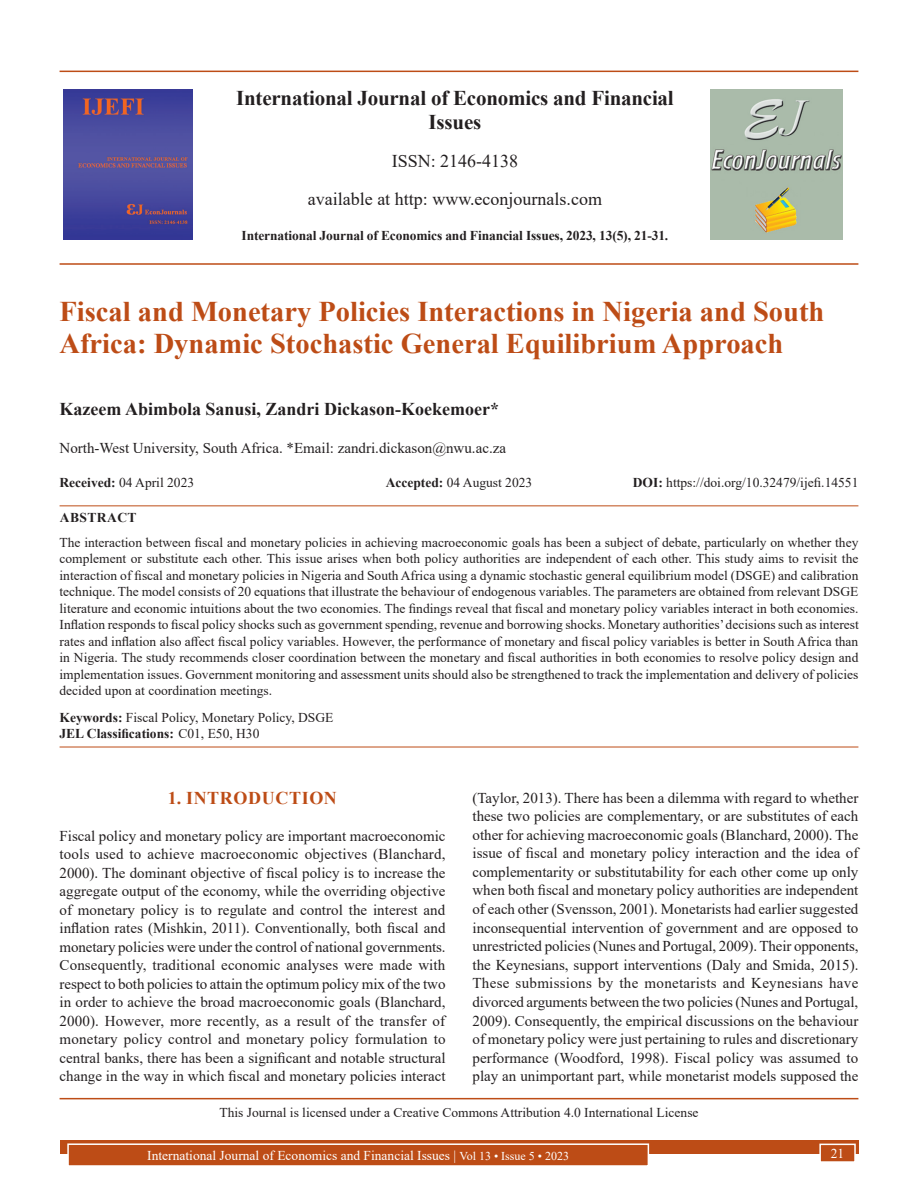
<style>
.page{position:relative;width:918px;height:1188px;background:#fff}
.page>*{position:absolute;margin:0;border:0;box-sizing:border-box;transform-origin:0 0}
.AT{font:700 28.5px/31.5px "Times New Roman";color:#bd4c16}
.Issue_details{font:700 21px/24px "Times New Roman";letter-spacing:-.01em;color:#231f20;text-align:center}
.Issue_details-2{font:18px "Times New Roman";color:#231f20}
.AU{font:700 18px "Times New Roman";color:#231f20}
.t1{font:700 18px "Times New Roman";letter-spacing:.035em;color:#bd4c16}
.TX{font:15px/18.6px "Times New Roman";color:#231f20;text-align:justify}
.AFF{font:15px "Times New Roman";color:#231f20}
.ABS{font:13.5px/16.5px "Times New Roman";color:#231f20;text-align:justify}
.HIS{font:13.5px "Times New Roman";color:#231f20}
.CCA{font:13.5px "Times New Roman";color:#231f20}
.KWD{font:13.5px/16.2px "Times New Roman";color:#231f20}
.Folio{font:13.5px "Times New Roman";color:#fff}
.Issue_details-3{font:700 13.5px "Times New Roman";letter-spacing:-.01em;color:#231f20}
.ABSH{font:700 13.5px "Times New Roman";letter-spacing:.035em;color:#231f20}
.s1{font-weight:700}
.s2{font-size:12px}
</style>
<div class="page">
<hr style="left:60px;top:71px;width:798px;height:1px;background:#bd4c16">
<hr style="left:60px;top:263px;width:798px;height:2px;background:#bd4c16">
<img style="left:64px;top:89px;width:129px;height:151px">
<img style="left:711px;top:89px;width:132px;height:150px">
<div style="left:60px;top:1140px;width:798px;height:13px;background:#bd4c16"></div>
<div style="left:68px;top:1144px;width:580px;height:22px;background:#bd4c16"></div>
<div style="left:67px;top:1143px;width:582px;height:24px;border:2px solid #fff"></div>
<div style="left:820px;top:1144px;width:35px;height:18px;background:#bd4c16"></div>
<div style="left:819px;top:1144px;width:37px;height:19px;border:2px solid #fff"></div>
<hr style="left:60px;top:505px;width:798px;height:1px;background:#bd4c16">
<hr style="left:60px;top:747px;width:798px;height:1px;background:#bd4c16">
<hr style="left:60px;top:1098px;width:798px;height:1px;background:#bd4c16">
<p class="Issue_details" style="left:236px;top:85px;width:439px">International Journal of Economics and Financial<br>Issues</p>
<p class="Issue_details-2" style="left:392px;top:148px;width:128px">ISSN: 2146-4138</p>
<p class="Issue_details-2" style="left:308px;top:186px;width:296px">available at http: www.econjournals.com</p>
<p class="Issue_details-3" style="left:242px;top:226px;width:428px">International Journal of Economics and Financial Issues, 2023, 13(5), 21-31.</p>
<p class="AT" style="left:60px;top:295px;width:766px">Fiscal and Monetary Policies Interactions in Nigeria and South<br>Africa: Dynamic Stochastic General Equilibrium Approach</p>
<p class="AU" style="left:60px;top:396px;width:441px">Kazeem Abimbola Sanusi, Zandri Dickason-Koekemoer*</p>
<p class="AFF" style="left:60px;top:437px;width:448px">North-West University, South Africa. *Email: zandri.dickason@nwu.ac.za</p>
<p class="HIS" style="left:60px;top:473px;width:136px"><span class="s1">Received:</span> 04 April 2023</p>
<p class="HIS" style="left:386px;top:473px;width:148px"><span class="s1">Accepted:</span> 04 August 2023</p>
<p class="HIS" style="left:633px;top:473px;width:227px"><span class="s1">DOI:</span> https://doi.org/10.32479/ijefi.14551</p>
<p class="ABSH" style="left:60px;top:507px;width:78px">ABSTRACT</p>
<p class="ABS" style="left:60px;top:534px;width:801px">The interaction between fiscal and monetary policies in achieving macroeconomic goals has been a subject of debate, particularly on whether they complement or substitute each other. This issue arises when both policy authorities are independent of each other. This study aims to revisit the interaction of fiscal and monetary policies in Nigeria and South Africa using a dynamic stochastic general equilibrium model (DSGE) and calibration technique. The model consists of 20 equations that illustrate the behaviour of endogenous variables. The parameters are obtained from relevant DSGE literature and economic intuitions about the two economies. The findings reveal that fiscal and monetary policy variables interact in both economies.<br>Inflation responds to fiscal policy shocks such as government spending, revenue and borrowing shocks. Monetary authorities’ decisions such as interest rates and inflation also affect fiscal policy variables. However, the performance of monetary and fiscal policy variables is better in South Africa than in Nigeria. The study recommends closer coordination between the monetary and fiscal authorities in both economies to resolve policy design and implementation issues. Government monitoring and assessment units should also be strengthened to track the implementation and delivery of policies decided upon at coordination meetings.</p>
<p class="KWD" style="left:60px;top:709px;width:275px"><span class="s1">Keywords:</span> Fiscal Policy, Monetary Policy, DSGE<br><span class="s1">JEL Classifications:</span> C01, E50, H30</p>
<p class="TX" style="left:472px;top:788px;width:388px">(Taylor, 2013). There has been a dilemma with regard to whether these two policies are complementary, or are substitutes of each other for achieving macroeconomic goals (Blanchard, 2000). The issue of fiscal and monetary policy interaction and the idea of complementarity or substitutability for each other come up only when both fiscal and monetary policy authorities are independent of each other (Svensson, 2001). Monetarists had earlier suggested inconsequential intervention of government and are opposed to unrestricted policies (Nunes and Portugal, 2009). Their opponents, the Keynesians, support interventions (Daly and Smida, 2015).<br>These submissions by the monetarists and Keynesians have divorced arguments between the two policies (Nunes and Portugal, 2009). Consequently, the empirical discussions on the behaviour of monetary policy were just pertaining to rules and discretionary performance (Woodford, 1998). Fiscal policy was assumed to play an unimportant part, while monetarist models supposed the</p>
<p class="CCA" style="left:219px;top:1103px;width:481px">This Journal is licensed under a Creative Commons Attribution 4.0 International License</p>
<h1 class="t1" style="left:168px;top:785px;width:171px">1. INTRODUCTION</h1>
<p class="TX" style="left:60px;top:826px;width:388px">Fiscal policy and monetary policy are important macroeconomic tools used to achieve macroeconomic objectives (Blanchard, 2000). The dominant objective of fiscal policy is to increase the aggregate output of the economy, while the overriding objective of monetary policy is to regulate and control the interest and inflation rates (Mishkin, 2011). Conventionally, both fiscal and monetary policies were under the control of national governments.<br>Consequently, traditional economic analyses were made with respect to both policies to attain the optimum policy mix of the two in order to achieve the broad macroeconomic goals (Blanchard, 2000). However, more recently, as a result of the transfer of monetary policy control and monetary policy formulation to central banks, there has been a significant and notable structural change in the way in which fiscal and monetary policies interact</p>
<p class="Folio" style="left:147px;top:1146px;width:423px">International Journal of Economics and Financial Issues | <span class="s2">Vol 13 • Issue 5 • 2023</span></p>
<p class="Folio" style="left:831px;top:1144px;width:15px">21</p>
</div>
